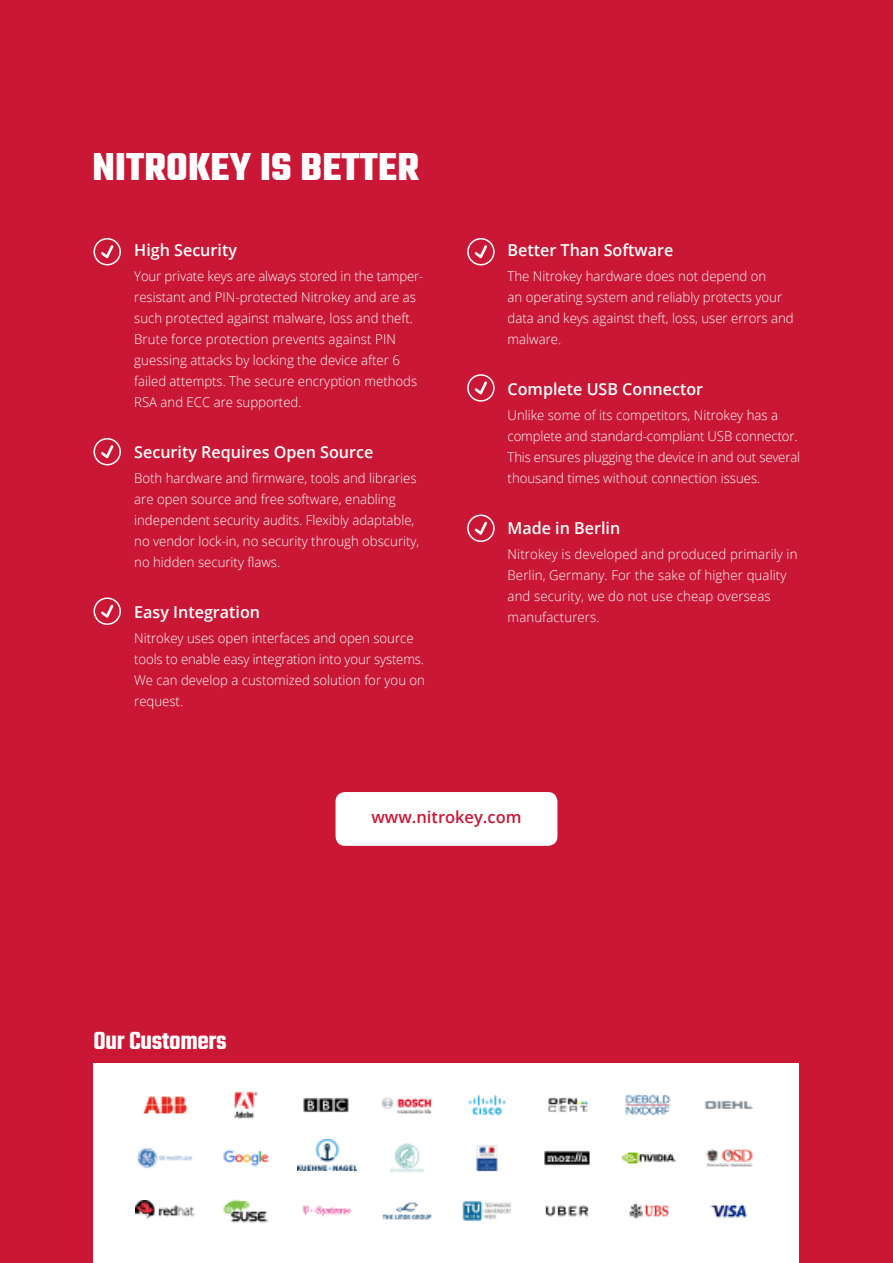
<style>
.page{position:relative;width:893px;height:1263px;background:#c91735}
.page>*{position:absolute;margin:0;border:0;box-sizing:border-box;transform-origin:0 0}
.t1{font:700 42px "Teko";letter-spacing:.005em;color:#fff}
.t2{font:600 27px "Teko";letter-spacing:-.01em;color:#fff}
.t3{font:600 16.5px "Open Sans";color:#fff}
.t4{font:600 16.5px "Open Sans";color:#c91735}
.t5{font:300 13.5px/21px "Open Sans";color:#fff}
</style>
<div class="page">
<div style="left:94px;top:238px;width:27px;height:27px;border:2px solid #fff;border-radius:50%"></div>
<svg style="left:101px;top:245px;width:13px;height:13px"></svg>
<div style="left:467px;top:238px;width:28px;height:27px;border:2px solid #fff;border-radius:50%"></div>
<svg style="left:475px;top:245px;width:12px;height:13px"></svg>
<div style="left:94px;top:438px;width:27px;height:27px;border:2px solid #fff;border-radius:50%"></div>
<svg style="left:101px;top:445px;width:13px;height:13px"></svg>
<div style="left:467px;top:374px;width:28px;height:28px;border:2px solid #fff;border-radius:50%"></div>
<svg style="left:475px;top:381px;width:12px;height:13px"></svg>
<div style="left:467px;top:514px;width:28px;height:28px;border:2px solid #fff;border-radius:50%"></div>
<svg style="left:475px;top:522px;width:12px;height:13px"></svg>
<div style="left:94px;top:597px;width:27px;height:28px;border:2px solid #fff;border-radius:50%"></div>
<svg style="left:101px;top:604px;width:13px;height:14px"></svg>
<div style="left:336px;top:792px;width:221px;height:54px;background:#fff;border-radius:10px"></div>
<div style="left:94px;top:1064px;width:705px;height:199px;background:#fff"></div>
<img style="left:143px;top:1096px;width:45px;height:18px">
<img style="left:223px;top:1149px;width:46px;height:18px">
<img style="left:302px;top:1205px;width:50px;height:12px">
<img style="left:468px;top:1094px;width:38px;height:22px">
<img style="left:544px;top:1150px;width:46px;height:16px">
<img style="left:629px;top:1202px;width:40px;height:18px">
<img style="left:234px;top:1091px;width:24px;height:28px">
<div style="left:296px;top:1139px;width:61px;height:37px;background:linear-gradient(to right,#fff,#fff)"></div>
<img style="left:297px;top:1139px;width:59px;height:31px">
<img style="left:382px;top:1202px;width:50px;height:18px">
<img style="left:548px;top:1097px;width:40px;height:15px">
<img style="left:621px;top:1152px;width:55px;height:12px">
<img style="left:710px;top:1204px;width:37px;height:14px">
<img style="left:303px;top:1097px;width:46px;height:16px">
<img style="left:390px;top:1143px;width:34px;height:30px">
<img style="left:462px;top:1200px;width:49px;height:22px">
<img style="left:625px;top:1094px;width:46px;height:22px">
<img style="left:706px;top:1149px;width:47px;height:18px">
<img style="left:382px;top:1097px;width:50px;height:17px">
<img style="left:476px;top:1145px;width:22px;height:27px">
<img style="left:545px;top:1205px;width:44px;height:12px">
<img style="left:704px;top:1101px;width:49px;height:8px">
<img style="left:136px;top:1201px;width:59px;height:18px">
<img style="left:137px;top:1148px;width:56px;height:20px">
<img style="left:223px;top:1199px;width:46px;height:24px">
<h1 class="t1" style="left:93px;top:140px;width:328px">NITROKEY IS BETTER</h1>
<p class="t3" style="left:134px;top:239px;width:104px">High Security</p>
<p class="t5" style="left:134px;top:266px;width:291px">Your private keys are always stored in the tamper&shy;resistant and PIN-protected Nitrokey and are as such protected against malware, loss and theft.<br>Brute force protection prevents against PIN guessing attacks by locking the device after 6 failed attempts. The secure encryption methods RSA and ECC are supported.</p>
<p class="t3" style="left:134px;top:440px;width:241px">Security Requires Open Source</p>
<p class="t5" style="left:134px;top:467px;width:287px">Both hardware and firmware, tools and libraries are open source and free software, enabling independent security audits. Flexibly adaptable, no vendor lock-in, no security through obscurity, no hidden security flaws.</p>
<p class="t3" style="left:134px;top:600px;width:127px">Easy Integration</p>
<p class="t5" style="left:134px;top:627px;width:292px">Nitrokey uses open interfaces and open source tools to enable easy integration into your systems.<br>We can develop a customized solution for you on request.</p>
<p class="t3" style="left:508px;top:239px;width:167px">Better Than Software</p>
<p class="t5" style="left:508px;top:266px;width:288px">The Nitrokey hardware does not depend on<br>an operating system and reliably protects your data and keys against theft, loss, user errors and malware.</p>
<p class="t3" style="left:508px;top:377px;width:197px">Complete USB Connector</p>
<p class="t5" style="left:508px;top:404px;width:294px">Unlike some of its competitors, Nitrokey has a complete and standard-compliant USB connector.<br>This ensures plugging the device in and out several thousand times without connection issues.</p>
<p class="t3" style="left:508px;top:516px;width:114px">Made in Berlin</p>
<p class="t5" style="left:508px;top:543px;width:291px">Nitrokey is developed and produced primarily in Berlin, Germany. For the sake of higher quality and security, we do not use cheap overseas manufacturers.</p>
<h2 class="t2" style="left:94px;top:1024px;width:135px">Our Customers</h2>
<p class="t4" style="left:371px;top:806px;width:152px">www.nitrokey.com</p>
</div>
